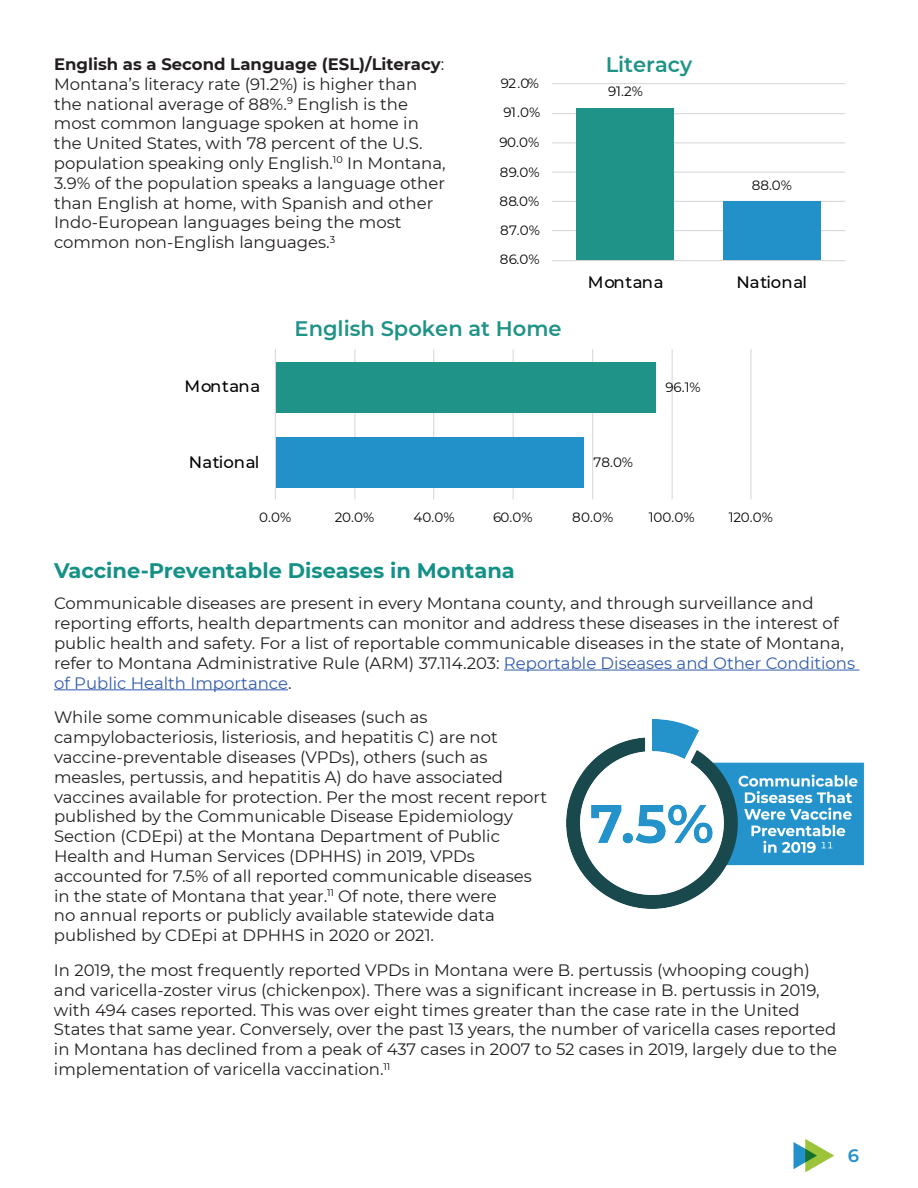
<style>
.page{position:relative;width:918px;height:1188px;background:#fff}
.page>*{position:absolute;margin:0;border:0;box-sizing:border-box;transform-origin:0 0}
.t1{font:700 21px "Montserrat";color:#149186}
.t2{font:600 21px "Montserrat";color:#1f9387}
.t3{font:600 18px "Montserrat";color:#2391c9}
.t4{font:16.5px/19.8px "Montserrat";color:#231f20}
.t5{font:700 16.5px "Montserrat";color:#231f20}
.t6{font:500 16.5px "Montserrat";letter-spacing:.005em;color:#040503}
.t7{font:500 16.5px "Montserrat";letter-spacing:.04em;color:#040503}
.t8{font:13.5px "Montserrat";color:#040503}
.s1{font-weight:400}
.s2{color:#325caa}
</style>
<div class="page">
<svg style="left:794px;top:1139px;width:40px;height:33px"></svg>
<img style="left:567px;top:719px;width:297px;height:190px">
<hr style="left:354px;top:349px;width:1px;height:150px;background:#dad9d8">
<hr style="left:433px;top:349px;width:1px;height:150px;background:#dad9d8">
<hr style="left:513px;top:349px;width:1px;height:150px;background:#dad9d8">
<hr style="left:592px;top:349px;width:1px;height:150px;background:#dad9d8">
<hr style="left:672px;top:349px;width:1px;height:150px;background:#dad9d8">
<hr style="left:750px;top:349px;width:1px;height:150px;background:#dad9d8">
<div style="left:275px;top:362px;width:381px;height:50px;background:#1f9387"></div>
<div style="left:275px;top:437px;width:309px;height:50px;background:#2391c9"></div>
<hr style="left:275px;top:349px;width:1px;height:150px;background:#dad9d8">
<hr style="left:504px;top:670px;width:356px;height:1px;background:#325caa">
<hr style="left:54px;top:689px;width:234px;height:1px;background:#325caa">
<hr style="left:552px;top:230px;width:293px;height:1px;background:#dad9d8">
<hr style="left:552px;top:201px;width:293px;height:1px;background:#dad9d8">
<hr style="left:552px;top:172px;width:293px;height:1px;background:#dad9d8">
<hr style="left:552px;top:142px;width:293px;height:1px;background:#dad9d8">
<hr style="left:552px;top:113px;width:293px;height:1px;background:#dad9d8">
<hr style="left:552px;top:83px;width:293px;height:1px;background:#dad9d8">
<div style="left:577px;top:108px;width:97px;height:153px;background:#1f9387"></div>
<div style="left:723px;top:201px;width:97px;height:60px;background:#2391c9"></div>
<hr style="left:552px;top:260px;width:293px;height:1px;background:#dad9d8">
<p class="t5" style="left:54px;top:52px;width:392px">English as a Second Language (ESL)/Literacy<span class="s1">:</span></p>
<p class="t2" style="left:606px;top:49px;width:88px">Literacy</p>
<p class="t4" style="left:54px;top:73px;width:393px">Montana’s literacy rate (91.2%) is higher than the national average of 88%.<sup>9</sup> English is the most common language spoken at home in the United States, with 78 percent of the U.S. population speaking only English.<sup>10</sup> In Montana, 3.9% of the population speaks a language other than English at home, with Spanish and other Indo-European languages being the most common non-English languages.<sup>3</sup></p>
<p class="t8" style="left:501px;top:74px;width:40px">92.0%</p>
<p class="t8" style="left:608px;top:82px;width:36px">91.2%</p>
<p class="t8" style="left:504px;top:103px;width:38px">91.0%</p>
<p class="t8" style="left:500px;top:133px;width:41px">90.0%</p>
<p class="t8" style="left:500px;top:163px;width:41px">89.0%</p>
<p class="t8" style="left:500px;top:192px;width:41px">88.0%</p>
<p class="t8" style="left:500px;top:221px;width:41px">87.0%</p>
<p class="t8" style="left:500px;top:250px;width:41px">86.0%</p>
<p class="t8" style="left:752px;top:176px;width:42px">88.0%</p>
<p class="t7" style="left:185px;top:375px;width:77px">Montana</p>
<p class="t6" style="left:189px;top:450px;width:72px">National</p>
<p class="t2" style="left:295px;top:313px;width:269px">English Spoken at Home</p>
<p class="t7" style="left:588px;top:270px;width:77px">Montana</p>
<p class="t6" style="left:736px;top:270px;width:72px">National</p>
<p class="t8" style="left:594px;top:453px;width:41px">78.0%</p>
<p class="t8" style="left:665px;top:378px;width:37px">96.1%</p>
<p class="t8" style="left:259px;top:508px;width:34px">0.0%</p>
<p class="t8" style="left:335px;top:508px;width:41px">20.0%</p>
<p class="t8" style="left:413px;top:508px;width:43px">40.0%</p>
<p class="t8" style="left:493px;top:508px;width:41px">60.0%</p>
<p class="t8" style="left:572px;top:508px;width:43px">80.0%</p>
<p class="t8" style="left:649px;top:508px;width:47px">100.0%</p>
<p class="t8" style="left:729px;top:508px;width:46px">120.0%</p>
<p class="t1" style="left:54px;top:555px;width:462px">Vaccine-Preventable Diseases in Montana</p>
<p class="t4" style="left:54px;top:593px;width:803px">Communicable diseases are present in every Montana county, and through surveillance and reporting efforts, health departments can monitor and address these diseases in the interest of public health and safety. For a list of reportable communicable diseases in the state of Montana, refer to Montana Administrative Rule (ARM) 37.114.203: <span class="s2">Reportable Diseases and Other Conditions of Public Health Importance</span>.</p>
<p class="t4" style="left:54px;top:707px;width:495px">While some communicable diseases (such as campylobacteriosis, listeriosis, and hepatitis C) are not vaccine-preventable diseases (VPDs), others (such as measles, pertussis, and hepatitis A) do have associated vaccines available for protection. Per the most recent report published by the Communicable Disease Epidemiology Section (CDEpi) at the Montana Department of Public Health and Human Services (DPHHS) in 2019, VPDs accounted for 7.5% of all reported communicable diseases in the state of Montana that year.<sup>11</sup> Of note, there were<br>no annual reports or publicly available statewide data published by CDEpi at DPHHS in 2020 or 2021.</p>
<p class="t4" style="left:54px;top:960px;width:785px">In 2019, the most frequently reported VPDs in Montana were B. pertussis (whooping cough) and varicella-zoster virus (chickenpox). There was a significant increase in B. pertussis in 2019, with 494 cases reported. This was over eight times greater than the case rate in the United States that same year. Conversely, over the past 13 years, the number of varicella cases reported in Montana has declined from a peak of 437 cases in 2007 to 52 cases in 2019, largely due to the implementation of varicella vaccination.<sup>11</sup></p>
<p class="t3" style="left:848px;top:1143px;width:13px">6</p>
</div>
